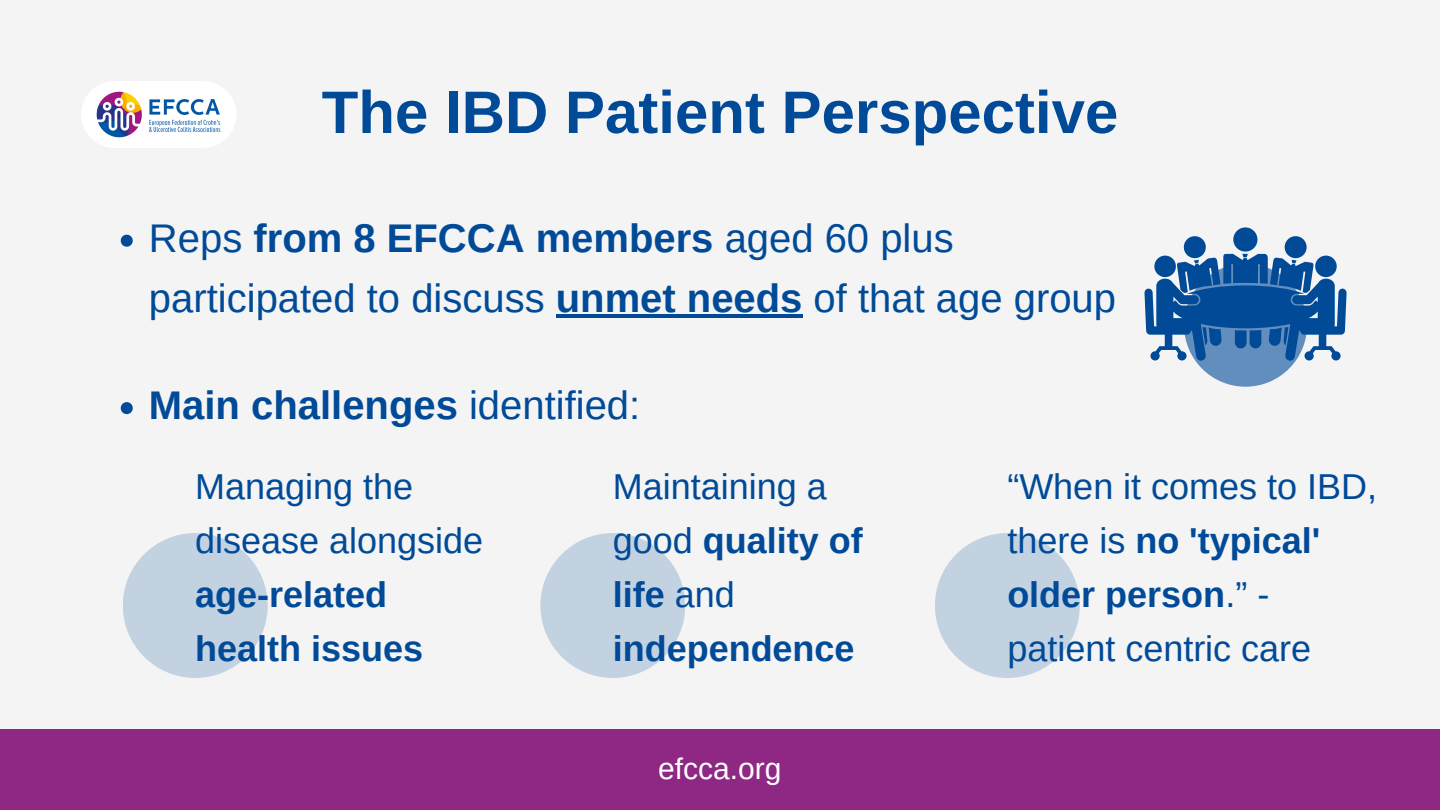
<style>
.page{position:relative;width:1440px;height:810px;background:#f4f4f4}
.page>*{position:absolute;margin:0;border:0;box-sizing:border-box;transform-origin:0 0}
.t1{font:700 60px "Arimo";color:#004a98}
.t2{font:40px/60px "Arimo";color:#004a98}
.t3{font:700 40px "Arimo";color:#004a98}
.t4{font:36px/54px "Arimo";color:#004a98}
.t5{font:700 36px/54px "Arimo";color:#004a98}
.t6{font:30px "Arimo";color:#fff}
.s1{font-weight:700}
.s2{font-weight:400}
</style>
<div class="page">
<div style="left:0;top:729px;width:1440px;height:81px;background:#8f2884"></div>
<div style="left:81px;top:81px;width:156px;height:67px;background:#fff;border-radius:33px"></div>
<img style="left:96px;top:91px;width:125px;height:47px">
<div style="left:1184px;top:264px;width:123px;height:123px;background:#618ebc;border-radius:50%"></div>
<div style="left:1233px;top:227px;width:24px;height:25px;background:#004a98;border-radius:50%"></div>
<svg style="left:1144px;top:235px;width:203px;height:126px"></svg>
<div style="left:1154px;top:256px;width:22px;height:21px;background:#004a98;border-radius:50%"></div>
<svg style="left:121px;top:235px;width:12px;height:12px"></svg>
<hr style="left:556px;top:314px;width:247px;height:4px;background:#004a98">
<svg style="left:121px;top:402px;width:12px;height:12px"></svg>
<div style="left:123px;top:533px;width:145px;height:145px;background:#c3d2e1;border-radius:50%"></div>
<div style="left:935px;top:533px;width:145px;height:145px;background:#c3d2e1;border-radius:50%"></div>
<div style="left:540px;top:533px;width:145px;height:145px;background:#c3d2e1;border-radius:50%"></div>
<h1 class="t1" style="left:322px;top:79px;width:798px">The IBD Patient Perspective</h1>
<p class="t2" style="left:149px;top:208px;width:969px">Reps <span class="s1">from 8 EFCCA members</span> aged 60 plus participated to discuss <span class="s1">unmet needs</span> of that age group</p>
<p class="t3" style="left:149px;top:383px;width:493px">Main challenges <span class="s2">identified:</span></p>
<p class="t4" style="left:195px;top:460px;width:290px">Managing the disease alongside</p>
<p class="t5" style="left:195px;top:568px;width:229px">age-related health issues</p>
<p class="t5" style="left:613px;top:460px;width:251px"><span class="s2">Maintaining a good</span> quality of life <span class="s2">and </span>independence</p>
<p class="t6" style="left:658px;top:752px;width:125px">efcca.org</p>
<p class="t4" style="left:1007px;top:460px;width:371px">“When it comes to IBD, there is <span class="s1">no 'typical' older person</span>.” - patient centric care</p>
</div>
